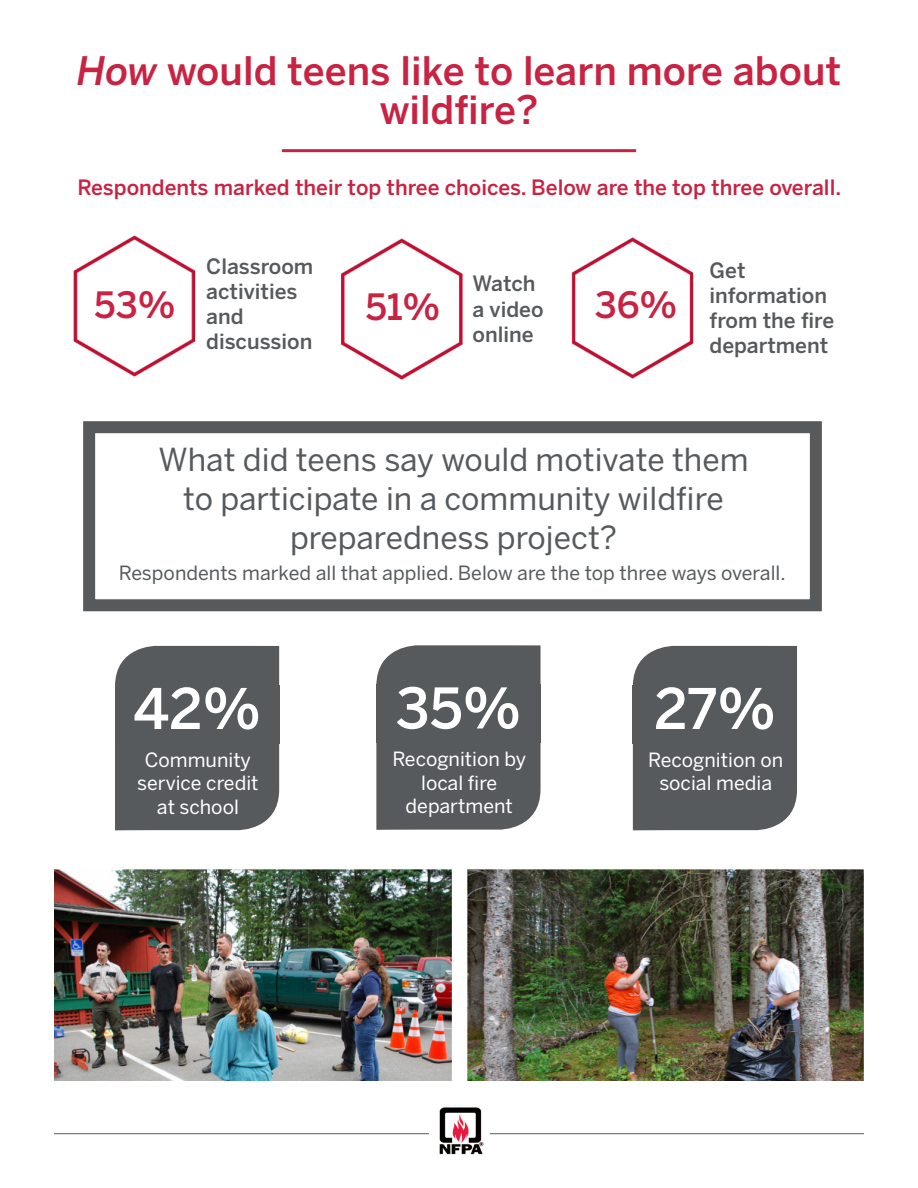
<style>
.page{position:relative;width:918px;height:1188px;background:#fff}
.page>*{position:absolute;margin:0;border:0;box-sizing:border-box;transform-origin:0 0}
.t1{font:500 55.5px "Benton Sans";color:#fff}
.t2{font:500 39px/39px "Benton Sans";color:#c82343;text-align:center}
.t3{font:500 36px "Benton Sans";color:#c82343}
.t4{font:31.5px/39px "Benton Sans";color:#565a5d;text-align:center}
.t5{font:500 21px/25.2px "Benton Sans";color:#565a5d}
.t6{font:500 21px "Benton Sans";color:#c82343}
.t7{font:19.5px "Benton Sans";color:#fff}
.t8{font:19.5px "Benton Sans";color:#565a5d}
.s1{font-style:italic}
</style>
<div class="page">
<hr style="left:54px;top:1133px;width:810px;height:1px;background:#565a5d">
<div style="left:430px;top:1103px;width:60px;height:61px;background:#fff"></div>
<img style="left:439px;top:1107px;width:45px;height:48px">
<img style="left:73px;top:235px;width:621px;height:145px">
<img style="left:54px;top:869px;width:810px;height:211px">
<hr style="left:282px;top:149px;width:354px;height:3px;background:#c82343">
<div style="left:83px;top:289px;width:104px;height:39px;background:#fff"></div>
<div style="left:351px;top:292px;width:104px;height:38px;background:#fff"></div>
<div style="left:584px;top:289px;width:104px;height:39px;background:#fff"></div>
<div style="left:115px;top:646px;width:164px;height:184px;background:#565a5d"></div>
<div style="left:115px;top:685px;width:164px;height:59px;background:#565a5d"></div>
<svg style="left:376px;top:645px;width:165px;height:185px;background:#5d6164"></svg>
<div style="left:376px;top:685px;width:165px;height:58px;background:#565a5d"></div>
<div style="left:633px;top:646px;width:164px;height:184px;background:#565a5d"></div>
<div style="left:633px;top:685px;width:164px;height:59px;background:#565a5d"></div>
<div style="left:83px;top:421px;width:739px;height:190px;border:12px solid #565a5d"></div>
<p class="t2" style="left:77px;top:51px;width:766px"><span class="s1">How</span> would teens like to learn more about wildfire?</p>
<p class="t6" style="left:77px;top:175px;width:765px">Respondents marked their top three choices. Below are the top three overall.</p>
<p class="t5" style="left:206px;top:254px;width:109px">Classroom activities and discussion</p>
<p class="t5" style="left:472px;top:271px;width:73px">Watch a video online</p>
<p class="t3" style="left:94px;top:283px;width:83px">53%</p>
<p class="t3" style="left:365px;top:285px;width:76px">51%</p>
<p class="t3" style="left:595px;top:283px;width:84px">36%</p>
<p class="t5" style="left:710px;top:258px;width:126px">Get information from the fire department</p>
<p class="t4" style="left:158px;top:440px;width:592px">What did teens say would motivate them to participate in a community wildfire preparedness project?</p>
<p class="t8" style="left:119px;top:562px;width:668px">Respondents marked all that applied. Below are the top three ways overall.</p>
<p class="t1" style="left:133px;top:675px;width:129px">42%</p>
<p class="t7" style="left:145px;top:748px;width:107px">Community</p>
<p class="t7" style="left:137px;top:772px;width:123px">service credit</p>
<p class="t7" style="left:157px;top:795px;width:84px">at school</p>
<p class="t1" style="left:396px;top:674px;width:127px">35%</p>
<p class="t7" style="left:392px;top:748px;width:135px">Recognition by</p>
<p class="t7" style="left:421px;top:771px;width:78px">local fire</p>
<p class="t7" style="left:406px;top:794px;width:109px">department</p>
<p class="t1" style="left:654px;top:675px;width:123px">27%</p>
<p class="t7" style="left:648px;top:748px;width:137px">Recognition on</p>
<p class="t7" style="left:659px;top:772px;width:114px">social media</p>
</div>
